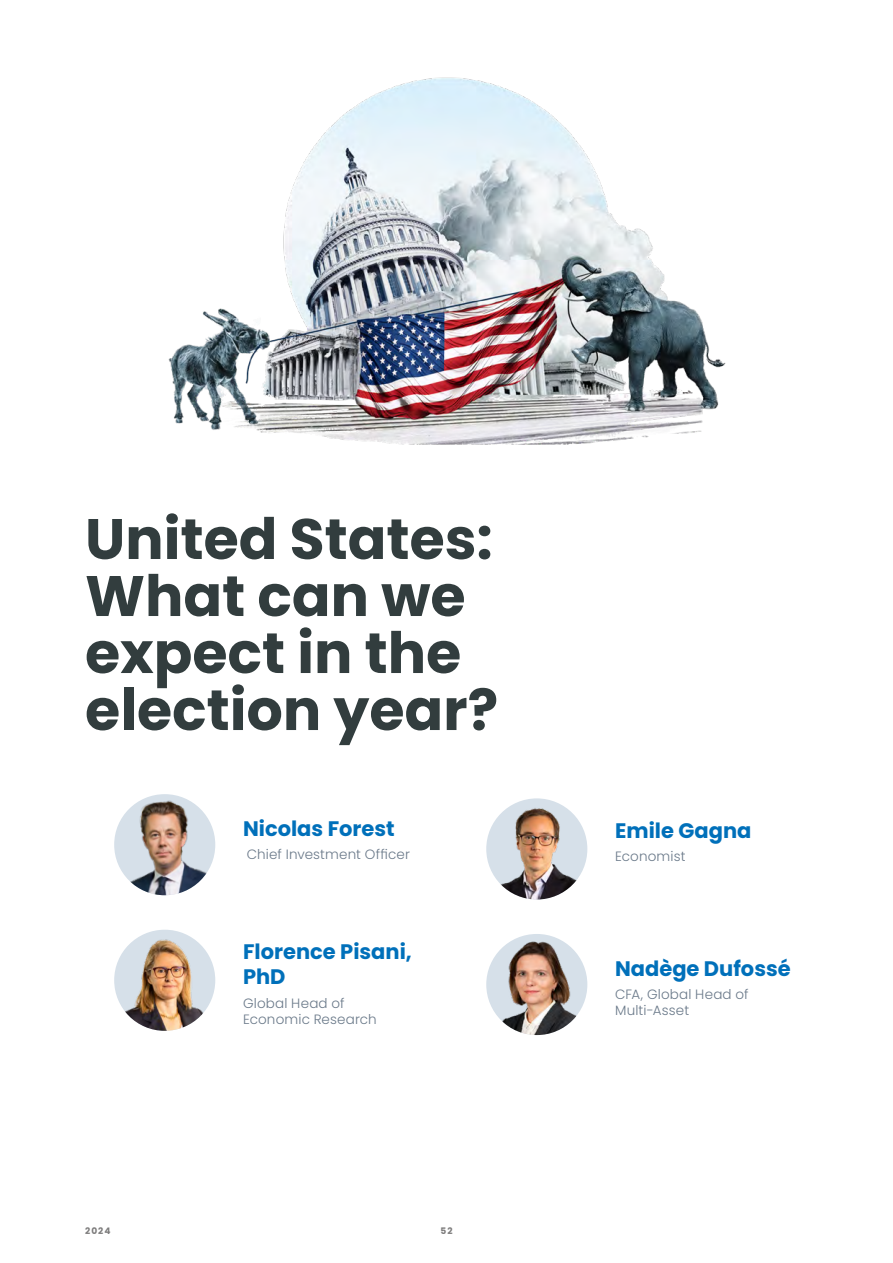
<style>
.page{position:relative;width:893px;height:1263px;background:#fff}
.page>*{position:absolute;margin:0;border:0;box-sizing:border-box;transform-origin:0 0}
.t1{font:700 57px/57px "Poppins";color:#323d3e}
.t2{font:700 21px/25.2px "Poppins";color:#0070ba}
.t3{font:300 13.5px/16.2px "Poppins";letter-spacing:.01em;color:#6b7a8a}
.t4{font:700 9px "Poppins";letter-spacing:.12em;color:#7c7b7b}
</style>
<div class="page">
<img style="left:168px;top:77px;width:558px;height:368px">
<img style="left:486px;top:934px;width:101px;height:101px;border-radius:51px">
<img style="left:114px;top:795px;width:101px;height:100px">
<img style="left:114px;top:930px;width:101px;height:101px;border-radius:51px">
<img style="left:486px;top:798px;width:101px;height:101px;border-radius:51px">
<h1 class="t1" style="left:85px;top:511px;width:415px">United States:<br>What can we expect in the election year?</h1>
<h2 class="t2" style="left:243px;top:816px;width:153px">Nicolas Forest</h2>
<p class="t3" style="left:247px;top:846px;width:165px">Chief Investment Officer</p>
<h2 class="t2" style="left:243px;top:939px;width:170px">Florence Pisani,<br>PhD</h2>
<p class="t3" style="left:243px;top:995px;width:135px">Global Head of<br>Economic Research</p>
<p class="t4" style="left:85px;top:1225px;width:27px">2024</p>
<p class="t4" style="left:440px;top:1225px;width:14px">52</p>
<h2 class="t2" style="left:615px;top:818px;width:138px">Emile Gagna</h2>
<p class="t3" style="left:615px;top:848px;width:72px">Economist</p>
<h2 class="t2" style="left:615px;top:956px;width:177px">Nadège Dufossé</h2>
<p class="t3" style="left:615px;top:986px;width:135px">CFA, Global Head of<br>Multi-Asset</p>
</div>
